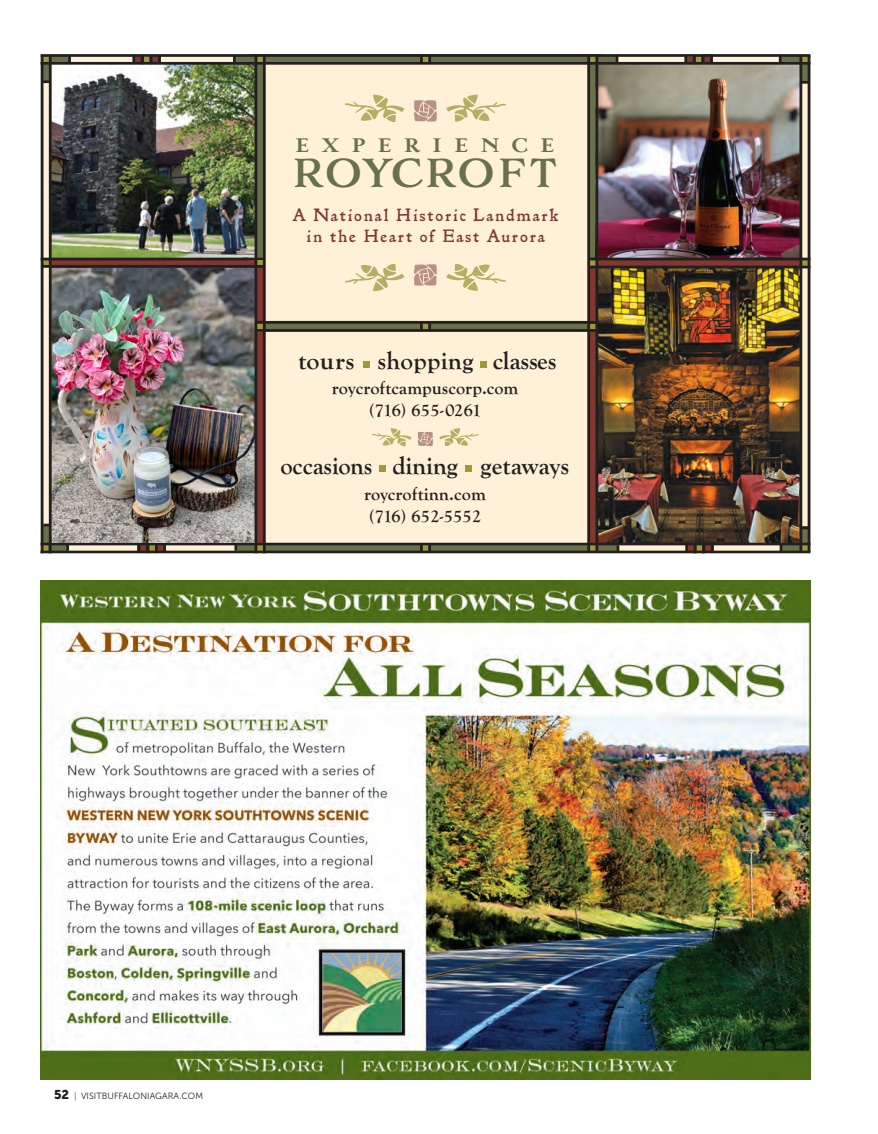
<style>
.page{position:relative;width:878px;height:1134px;background:#fff}
.page>*{position:absolute;margin:0;border:0;box-sizing:border-box;transform-origin:0 0}
.t1{font:37.65px "Adorn S Serif";letter-spacing:-.01em;color:#68714c}
.t2{font:700 25.2px "Goudy Old Style T";letter-spacing:.01em;color:#231f20}
.t3{font:700 24px "Priori Ser";letter-spacing:.42em;color:#68714c;scale:1.14 1}
.t4{font:700 18.15px/21.8px "Goudy Old Style T";letter-spacing:.01em;color:#231f20;text-align:center}
.t5{font:17.85px/21.5px "P22 Morris Golden";letter-spacing:.1em;color:#813830;text-align:center}
.t6{font:9px "Museo Sans 300";letter-spacing:.005em;color:#231f20}
.s1{font-family:"Museo Sans 900";font-size:12.75px}
.s2{font-family:"Museo Sans 100"}
</style>
<div class="page">
<img style="left:41px;top:580px;width:769px;height:500px">
<div style="left:42px;top:55px;width:767px;height:496px;background:#fef1d7"></div>
<div style="left:257px;top:332px;width:8px;height:211px;background:#813830"></div>
<div style="left:588px;top:331px;width:9px;height:212px;background:#813830"></div>
<div style="left:241px;top:323px;width:369px;height:8px;background:#68714c"></div>
<svg style="left:266px;top:545px;width:321px;height:6px;background:#5f6646"></svg>
<div style="left:250px;top:55px;width:351px;height:8px;background:#68714c"></div>
<img style="left:598px;top:268px;width:201px;height:275px">
<svg style="left:257px;top:57px;width:6px;height:5px"></svg>
<img style="left:52px;top:65px;width:202px;height:193px">
<svg style="left:43px;top:57px;width:6px;height:5px"></svg>
<svg style="left:43px;top:545px;width:6px;height:6px"></svg>
<div style="left:257px;top:545px;width:7px;height:6px;background:#9e9a39"></div>
<div style="left:257px;top:323px;width:7px;height:6px;background:#9e9a39"></div>
<div style="left:236px;top:56px;width:19px;height:7px;background:#68714c"></div>
<svg style="left:237px;top:545px;width:17px;height:6px"></svg>
<svg style="left:590px;top:57px;width:5px;height:5px"></svg>
<svg style="left:590px;top:324px;width:5px;height:5px"></svg>
<svg style="left:590px;top:545px;width:5px;height:6px"></svg>
<div style="left:51px;top:56px;width:19px;height:7px;background:#68714c"></div>
<svg style="left:257px;top:268px;width:6px;height:53px"></svg>
<svg style="left:43px;top:65px;width:6px;height:15px"></svg>
<div style="left:802px;top:545px;width:7px;height:6px;background:#9e9a39"></div>
<svg style="left:802px;top:57px;width:5px;height:5px"></svg>
<svg style="left:598px;top:545px;width:18px;height:6px"></svg>
<div style="left:597px;top:56px;width:20px;height:7px;background:#68714c"></div>
<svg style="left:257px;top:65px;width:6px;height:193px"></svg>
<div style="left:588px;top:64px;width:11px;height:195px;background:#68714c"></div>
<svg style="left:420px;top:57px;width:11px;height:5px"></svg>
<hr style="left:242px;top:329px;width:355px;height:3px;background:#231f20">
<hr style="left:242px;top:258px;width:22px;height:2px;background:#231f20">
<svg style="left:43px;top:80px;width:6px;height:3px"></svg>
<svg style="left:149px;top:545px;width:6px;height:6px"></svg>
<svg style="left:137px;top:545px;width:9px;height:6px"></svg>
<svg style="left:138px;top:545px;width:2px;height:6px"></svg>
<svg style="left:146px;top:545px;width:3px;height:6px"></svg>
<svg style="left:155px;top:545px;width:11px;height:6px"></svg>
<svg style="left:135px;top:57px;width:6px;height:5px"></svg>
<svg style="left:152px;top:57px;width:6px;height:5px"></svg>
<svg style="left:158px;top:57px;width:3px;height:5px"></svg>
<svg style="left:141px;top:57px;width:11px;height:5px"></svg>
<svg style="left:132px;top:57px;width:3px;height:5px"></svg>
<svg style="left:696px;top:545px;width:6px;height:6px"></svg>
<svg style="left:705px;top:545px;width:6px;height:6px"></svg>
<svg style="left:711px;top:545px;width:2px;height:6px"></svg>
<svg style="left:702px;top:545px;width:3px;height:6px"></svg>
<svg style="left:685px;top:545px;width:11px;height:6px"></svg>
<div style="left:695px;top:56px;width:7px;height:6px;background:#9e9a39"></div>
<svg style="left:704px;top:57px;width:6px;height:5px"></svg>
<svg style="left:701px;top:57px;width:3px;height:5px"></svg>
<svg style="left:684px;top:57px;width:11px;height:5px"></svg>
<svg style="left:68px;top:57px;width:3px;height:5px"></svg>
<svg style="left:43px;top:526px;width:6px;height:17px"></svg>
<svg style="left:52px;top:545px;width:14px;height:6px"></svg>
<svg style="left:66px;top:545px;width:3px;height:6px"></svg>
<svg style="left:43px;top:524px;width:6px;height:2px"></svg>
<svg style="left:802px;top:65px;width:5px;height:16px"></svg>
<div style="left:781px;top:56px;width:19px;height:7px;background:#68714c"></div>
<svg style="left:778px;top:57px;width:3px;height:5px"></svg>
<svg style="left:802px;top:81px;width:5px;height:3px"></svg>
<svg style="left:782px;top:545px;width:17px;height:6px"></svg>
<svg style="left:802px;top:529px;width:5px;height:14px"></svg>
<svg style="left:779px;top:545px;width:3px;height:6px"></svg>
<hr style="left:40px;top:54px;width:770px;height:3px;background:#231f20">
<hr style="left:40px;top:551px;width:770px;height:2px;background:#231f20">
<hr style="left:40px;top:543px;width:770px;height:2px;background:#231f20">
<svg style="left:233px;top:57px;width:3px;height:5px"></svg>
<svg style="left:234px;top:545px;width:3px;height:6px"></svg>
<svg style="left:615px;top:57px;width:3px;height:5px"></svg>
<svg style="left:616px;top:545px;width:3px;height:6px"></svg>
<div style="left:257px;top:260px;width:7px;height:6px;background:#9e9a39"></div>
<img style="left:52px;top:268px;width:202px;height:275px">
<img style="left:598px;top:65px;width:201px;height:193px">
<div style="left:51px;top:260px;width:206px;height:8px;background:#813830"></div>
<hr style="left:263px;top:54px;width:3px;height:499px;background:#231f20">
<hr style="left:254px;top:54px;width:3px;height:499px;background:#231f20">
<hr style="left:40px;top:62px;width:770px;height:3px;background:#231f20">
<svg style="left:802px;top:260px;width:5px;height:6px"></svg>
<svg style="left:598px;top:260px;width:201px;height:6px"></svg>
<hr style="left:807px;top:56px;width:3px;height:496px;background:#231f20">
<hr style="left:799px;top:56px;width:3px;height:496px;background:#231f20">
<svg style="left:43px;top:260px;width:6px;height:5px"></svg>
<hr style="left:41px;top:258px;width:207px;height:2px;background:#231f20">
<hr style="left:41px;top:265px;width:223px;height:3px;background:#231f20">
<hr style="left:41px;top:56px;width:2px;height:497px;background:#231f20">
<hr style="left:49px;top:56px;width:3px;height:497px;background:#231f20">
<svg style="left:345px;top:94px;width:59px;height:28px"></svg>
<svg style="left:372px;top:428px;width:39px;height:19px"></svg>
<svg style="left:345px;top:263px;width:59px;height:28px"></svg>
<svg style="left:446px;top:94px;width:60px;height:28px"></svg>
<svg style="left:439px;top:428px;width:40px;height:18px"></svg>
<svg style="left:446px;top:263px;width:60px;height:28px"></svg>
<svg style="left:414px;top:100px;width:23px;height:22px"></svg>
<svg style="left:418px;top:432px;width:15px;height:14px"></svg>
<svg style="left:414px;top:264px;width:23px;height:22px"></svg>
<svg style="left:363px;top:361px;width:6px;height:6px"></svg>
<div style="left:379px;top:465px;width:7px;height:6px;background:#9e9a39"></div>
<div style="left:479px;top:361px;width:7px;height:6px;background:#9e9a39"></div>
<div style="left:465px;top:465px;width:7px;height:6px;background:#9e9a39"></div>
<div style="left:588px;top:260px;width:10px;height:64px;background:#813830"></div>
<hr style="left:587px;top:54px;width:3px;height:499px;background:#231f20">
<svg style="left:590px;top:260px;width:5px;height:6px"></svg>
<hr style="left:589px;top:258px;width:221px;height:2px;background:#231f20">
<hr style="left:589px;top:266px;width:221px;height:2px;background:#231f20">
<hr style="left:256px;top:321px;width:341px;height:3px;background:#231f20">
<hr style="left:595px;top:54px;width:3px;height:499px;background:#231f20">
<svg style="left:420px;top:545px;width:11px;height:6px"></svg>
<svg style="left:420px;top:323px;width:11px;height:6px"></svg>
<p class="t3" style="left:295px;top:133px;width:229px">EXPERIENCE</p>
<p class="t1" style="left:291px;top:149px;width:268px">ROYCROFT</p>
<p class="t5" style="left:292px;top:204px;width:267px">A National Historic Landmark in the Heart of East Aurora</p>
<p class="t2" style="left:298px;top:347px;width:260px">tours shopping classes</p>
<p class="t4" style="left:332px;top:378px;width:188px">roycroftcampuscorp.com (716) 655-0261</p>
<p class="t2" style="left:280px;top:451px;width:290px">occasions dining getaways</p>
<p class="t4" style="left:364px;top:484px;width:123px;text-align:left">roycroftinn.com (716) 652-5552</p>
<p class="t6" style="left:54px;top:1091px;width:150px"><span class="s1">52</span> <span class="s2">|</span> VISITBUFFALONIAGARA.COM</p>
</div>
